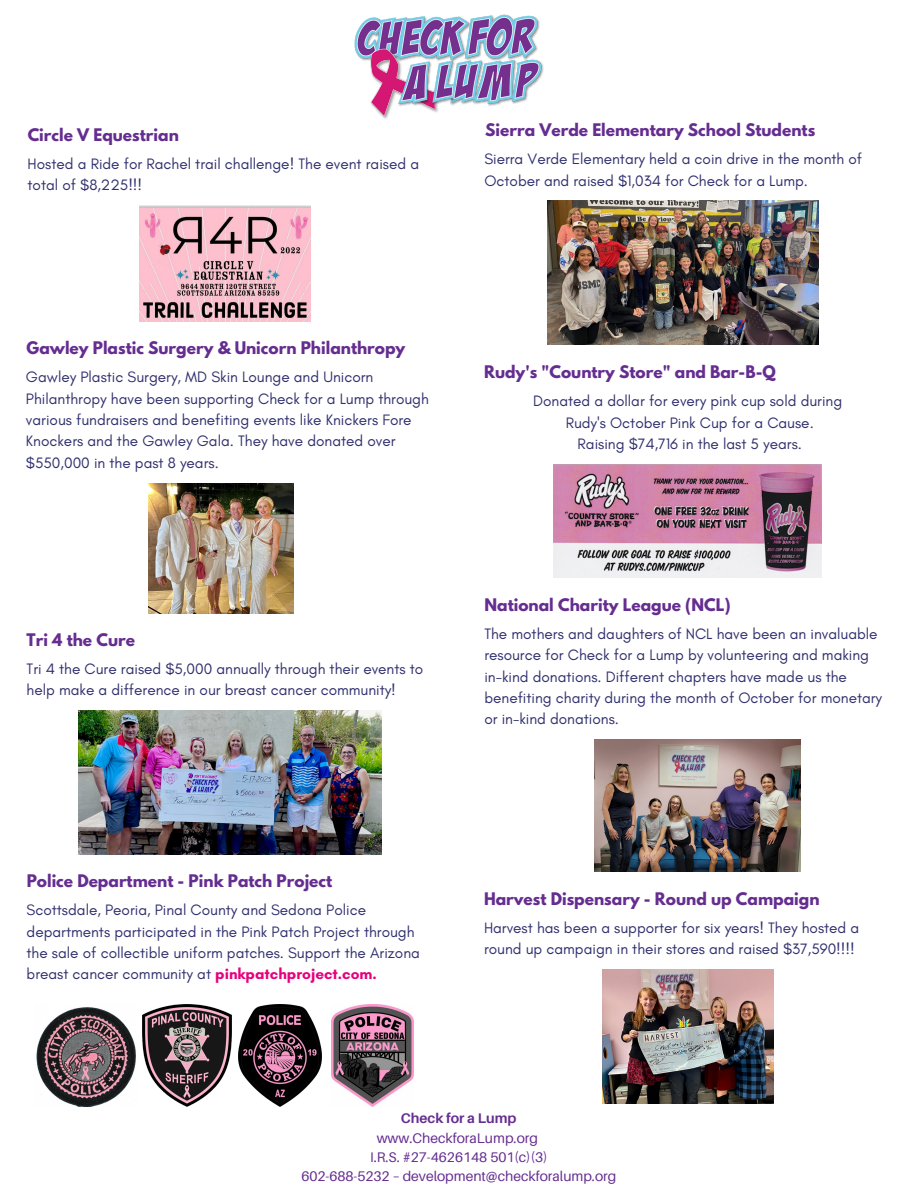
<style>
.page{position:relative;width:918px;height:1188px;background:#fff}
.page>*{position:absolute;margin:0;border:0;box-sizing:border-box;transform-origin:0 0}
.t1{font:15.45px/21.3px "Glacial Indifference";color:#2f2f6e}
.t2{font:700 15.45px "League Spartan";color:#652d90}
.t3{font:13.95px "Aileron";color:#652d90}
.t4{font:700 13.95px "Aileron";color:#652d90}
.s1{font-weight:700;color:#e6007d}
</style>
<div class="page">
<img style="left:354px;top:14px;width:190px;height:105px">
<img style="left:554px;top:464px;width:268px;height:114px">
<img style="left:239px;top:1005px;width:82px;height:101px">
<img style="left:331px;top:1005px;width:83px;height:101px">
<img style="left:36px;top:1007px;width:100px;height:99px">
<img style="left:142px;top:1005px;width:89px;height:101px">
<img style="left:595px;top:740px;width:206px;height:131px">
<img style="left:79px;top:710px;width:302px;height:144px">
<img style="left:602px;top:969px;width:171px;height:134px">
<img style="left:548px;top:201px;width:271px;height:144px">
<img style="left:148px;top:483px;width:145px;height:131px">
<img style="left:140px;top:206px;width:171px;height:115px">
<p class="t2" style="left:28px;top:127px;width:153px">Circle V Equestrian</p>
<p class="t1" style="left:28px;top:153px;width:393px">Hosted a Ride for Rachel trail challenge! The event raised a total of $8,225!!!</p>
<p class="t2" style="left:485px;top:122px;width:332px">Sierra Verde Elementary School Students</p>
<p class="t1" style="left:484px;top:148px;width:379px">Sierra Verde Elementary held a coin drive in the month of<br>October and raised $1,034 for Check for a Lump.</p>
<p class="t2" style="left:27px;top:340px;width:380px">Gawley Plastic Surgery &amp; Unicorn Philanthropy</p>
<p class="t1" style="left:26px;top:366px;width:405px">Gawley Plastic Surgery, MD Skin Lounge and Unicorn Philanthropy have been supporting Check for a Lump through various fundraisers and benefiting events like Knickers Fore Knockers and the Gawley Gala. They have donated over $550,000 in the past 8 years.</p>
<p class="t2" style="left:27px;top:632px;width:110px">Tri 4 the Cure</p>
<p class="t1" style="left:27px;top:658px;width:398px">Tri 4 the Cure raised $5,000 annually through their events to help make a difference in our breast cancer community!</p>
<p class="t2" style="left:484px;top:364px;width:293px">Rudy's "Country Store" and Bar-B-Q</p>
<p class="t1" style="left:533px;top:390px;width:311px">Donated a dollar for every pink cup sold during</p>
<p class="t1" style="left:566px;top:412px;width:250px">Rudy's October Pink Cup for a Cause.</p>
<p class="t1" style="left:578px;top:433px;width:226px">Raising $74,716 in the last 5 years.</p>
<p class="t2" style="left:485px;top:597px;width:248px">National Charity League (NCL)</p>
<p class="t1" style="left:484px;top:623px;width:395px">The mothers and daughters of NCL have been an invaluable resource for Check for a Lump by volunteering and making</p>
<p class="t1" style="left:484px;top:665px;width:399px">in-kind donations. Different chapters have made us the benefiting charity during the month of October for monetary or in-kind donations.</p>
<p class="t2" style="left:27px;top:873px;width:307px">Police Department - Pink Patch Project</p>
<p class="t1" style="left:27px;top:899px;width:395px">Scottsdale, Peoria, Pinal County and Sedona Police departments participated in the Pink Patch Project through the sale of collectible uniform patches. Support the Arizona breast cancer community at <span class="s1">pinkpatchproject.com.</span></p>
<p class="t2" style="left:484px;top:891px;width:337px">Harvest Dispensary - Round up Campaign</p>
<p class="t1" style="left:484px;top:917px;width:377px">Harvest has been a supporter for six years! They hosted a round up campaign in their stores and raised $37,590!!!!</p>
<p class="t4" style="left:401px;top:1110px;width:117px">Check for a Lump</p>
<p class="t3" style="left:377px;top:1129px;width:163px">www.CheckforaLump.org</p>
<p class="t3" style="left:370px;top:1148px;width:179px">I.R.S. #27-4626148 501(c)(3)</p>
<p class="t3" style="left:301px;top:1167px;width:317px">602-688-5232 – development@checkforalump.org</p>
</div>
